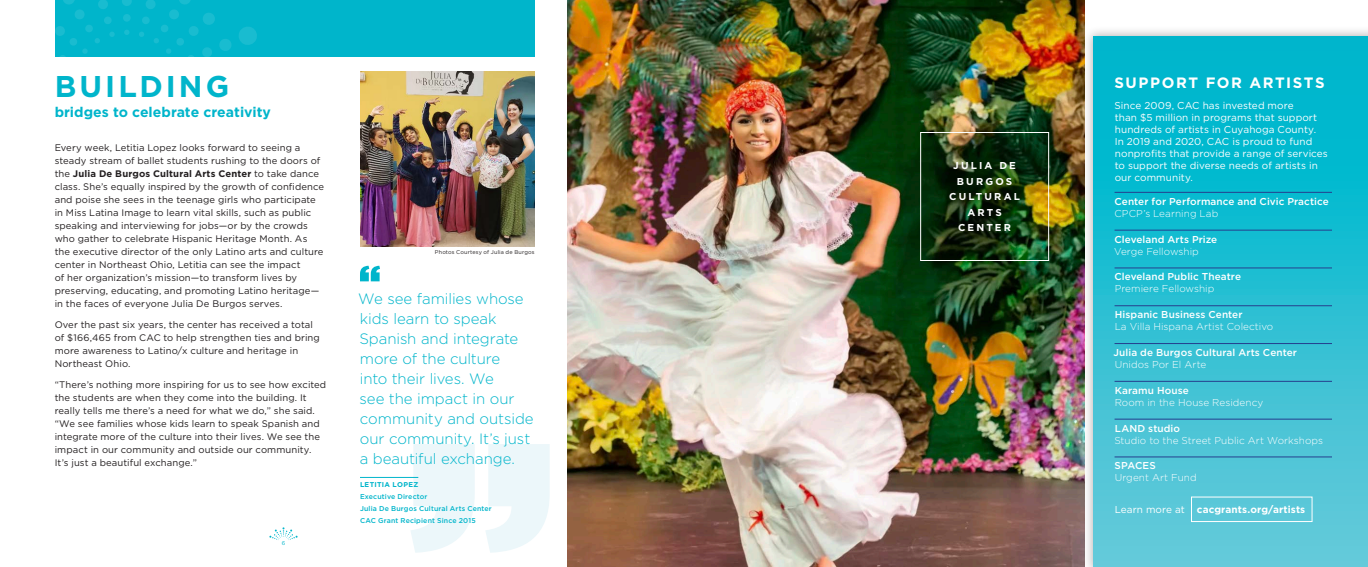
<style>
.page{position:relative;width:1368px;height:567px;background:#fff}
.page>*{position:absolute;margin:0;border:0;box-sizing:border-box;transform-origin:0 0}
.t1{font:700 30px "Gotham HTF";letter-spacing:.1em;color:#00b5cb}
.t2{font:300 15px/20px "Gotham HTF";letter-spacing:-.005em;color:#00b5cb}
.t3{font:700 15px "Gotham HTF";letter-spacing:.1em;color:#fff}
.t4{font:700 14px "Gotham HTF";color:#00b5cb}
.t5{font:10px/12px "Gotham HTF";letter-spacing:.005em;color:#fff}
.t6{font:500 10px/12px "Gotham HTF";letter-spacing:.005em;color:#fff}
.t7{font:300 10px/12px "Gotham HTF";letter-spacing:.005em;color:#fff}
.t8{font:700 10px "Gotham HTF";letter-spacing:.015em;color:#fff}
.t9{font:700 10px "Gotham HTF";letter-spacing:.205em;color:#fff}
.t10{font:9.5px/13px "Gotham HTF";letter-spacing:.01em;color:#231f20}
.t11{font:500 7px "Gotham HTF";letter-spacing:.02em;color:#00b5cb}
.t12{font:700 7px "Gotham HTF";letter-spacing:.045em;color:#00b5cb}
.t13{font:5.5px "Gotham HTF";letter-spacing:.025em;color:#231f20}
.t14{font:5.5px "Gotham HTF";color:#00b5cb}
.s1{font-weight:700}
.s2{font-weight:300}
.s3{font-weight:500}
.s4{font-weight:400}
</style>
<div class="page">
<svg style="left:410px;top:444px;width:140px;height:109px"></svg>
<img style="left:360px;top:72px;width:175px;height:174px">
<svg style="left:360px;top:266px;width:20px;height:15px"></svg>
<img style="left:567px;top:0;width:517px;height:567px">
<div style="left:1083px;top:26px;width:285px;height:541px;background:#231f20;opacity:.35"></div>
<div style="left:1093px;top:36px;width:275px;height:531px;background:linear-gradient(to bottom,#00b5cc,#67c9da)"></div>
<hr style="left:1115px;top:192px;width:217px;height:1px;background:#253f8e">
<hr style="left:1115px;top:230px;width:217px;height:1px;background:#253f8e">
<hr style="left:1115px;top:268px;width:217px;height:1px;background:#253f8e">
<hr style="left:1115px;top:306px;width:217px;height:1px;background:#253f8e">
<hr style="left:1115px;top:343px;width:217px;height:1px;background:#253f8e">
<hr style="left:1115px;top:381px;width:217px;height:1px;background:#253f8e">
<hr style="left:1115px;top:419px;width:217px;height:1px;background:#253f8e">
<hr style="left:1115px;top:457px;width:217px;height:1px;background:#253f8e">
<div style="left:920px;top:132px;width:129px;height:129px;border:1px solid #fff"></div>
<div style="left:1191px;top:497px;width:122px;height:25px;border:1px solid #fff"></div>
<div style="left:55px;top:0;width:480px;height:57px;background:#00b5cb"></div>
<svg style="left:124px;top:30px;width:6px;height:5px"></svg>
<div style="left:123px;top:14px;width:8px;height:8px;background:#19bcd0;border-radius:50%"></div>
<svg style="left:122px;top:0;width:10px;height:6px"></svg>
<svg style="left:55px;top:0;width:60px;height:57px"></svg>
<svg style="left:139px;top:0;width:118px;height:57px"></svg>
<svg style="left:269px;top:527px;width:29px;height:13px"></svg>
<hr style="left:360px;top:477px;width:58px;height:1px;background:#00b5cb">
<p class="t1" style="left:55px;top:69px;width:176px">BUILDING</p>
<p class="t4" style="left:55px;top:104px;width:218px">bridges to celebrate creativity</p>
<p class="t10" style="left:55px;top:141px;width:271px">Every week, Letitia Lopez looks forward to seeing a steady stream of ballet students rushing to the doors of the <span class="s1">Julia De Burgos Cultural Arts Center</span> to take dance class. She’s equally inspired by the growth of confidence and poise she sees in the teenage girls who participate in Miss Latina Image to learn vital skills, such as public speaking and interviewing for jobs—or by the crowds who gather to celebrate Hispanic Heritage Month. As the executive director of the only Latino arts and culture center in Northeast Ohio, Letitia can see the impact<br>of her organization’s mission—to transform lives by preserving, educating, and promoting Latino heritage— in the faces of everyone Julia De Burgos serves.</p>
<p class="t10" style="left:55px;top:318px;width:267px">Over the past six years, the center has received a total of $166,465 from CAC to help strengthen ties and bring more awareness to Latino/x culture and heritage in Northeast Ohio.</p>
<p class="t10" style="left:55px;top:378px;width:273px">“There’s nothing more inspiring for us to see how excited the students are when they come into the building. It really tells me there’s a need for what we do,” she said. “We see families whose kids learn to speak Spanish and integrate more of the culture into their lives. We see the impact in our community and outside our community.<br>It’s just a beautiful exchange.”</p>
<p class="t14" style="left:282px;top:540px;width:5px">6</p>
<p class="t13" style="left:435px;top:249px;width:101px">Photos Courtesy of Julia de Burgos</p>
<p class="t2" style="left:358px;top:288px;width:177px">We see families whose kids learn to speak<br>Spanish and integrate more of the culture<br>into their lives. We<br>see the impact in our community and outside our community. It’s just a beautiful exchange.</p>
<p class="t12" style="left:360px;top:480px;width:60px">LETITIA LOPEZ</p>
<p class="t11" style="left:360px;top:492px;width:69px">Executive Director</p>
<p class="t11" style="left:360px;top:504px;width:133px">Julia De Burgos Cultural Arts Center</p>
<p class="t11" style="left:360px;top:517px;width:117px">CAC Grant Recipient Since 2015</p>
<p class="t9" style="left:953px;top:160px;width:64px">JULIA DE</p>
<p class="t9" style="left:957px;top:176px;width:57px">BURGOS</p>
<p class="t9" style="left:949px;top:191px;width:72px">CULTURAL</p>
<p class="t9" style="left:967px;top:207px;width:36px">ARTS</p>
<p class="t9" style="left:958px;top:222px;width:54px">CENTER</p>
<p class="t3" style="left:1114px;top:74px;width:212px">SUPPORT FOR ARTISTS</p>
<p class="t5" style="left:1115px;top:99px;width:215px">Since 2009, CAC has invested more<br>than $5 million in programs that support hundreds of artists in Cuyahoga County.<br>In 2019 and 2020, CAC is proud to fund nonprofits that provide a range of services to support the diverse needs of artists in our community.</p>
<p class="t6" style="left:1114px;top:195px;width:216px">Center for Performance and Civic Practice<br><span class="s2">CPCP’s Learning Lab</span></p>
<p class="t6" style="left:1114px;top:233px;width:105px">Cleveland Arts Prize<br><span class="s2">Verge Fellowship</span></p>
<p class="t6" style="left:1114px;top:271px;width:128px">Cleveland Public Theatre<br><span class="s2">Premiere Fellowship</span></p>
<p class="t7" style="left:1115px;top:308px;width:160px"><span class="s3">Hispanic Business Center<br></span>La Villa Hispana Artist Colectivo</p>
<p class="t6" style="left:1113px;top:346px;width:185px">Julia de Burgos Cultural Arts Center<br><span class="s2">Unidos Por El Arte</span></p>
<p class="t7" style="left:1115px;top:384px;width:150px"><span class="s3">Karamu House<br></span>Room in the House Residency</p>
<p class="t7" style="left:1114px;top:422px;width:210px"><span class="s3">LAND studio<br></span>Studio to the Street Public Art Workshops</p>
<p class="t7" style="left:1115px;top:460px;width:84px"><span class="s3">SPACES<br></span>Urgent Art Fund</p>
<p class="t8" style="left:1115px;top:504px;width:192px"><span class="s4">Learn more at</span> cacgrants.org/artists</p>
</div>
